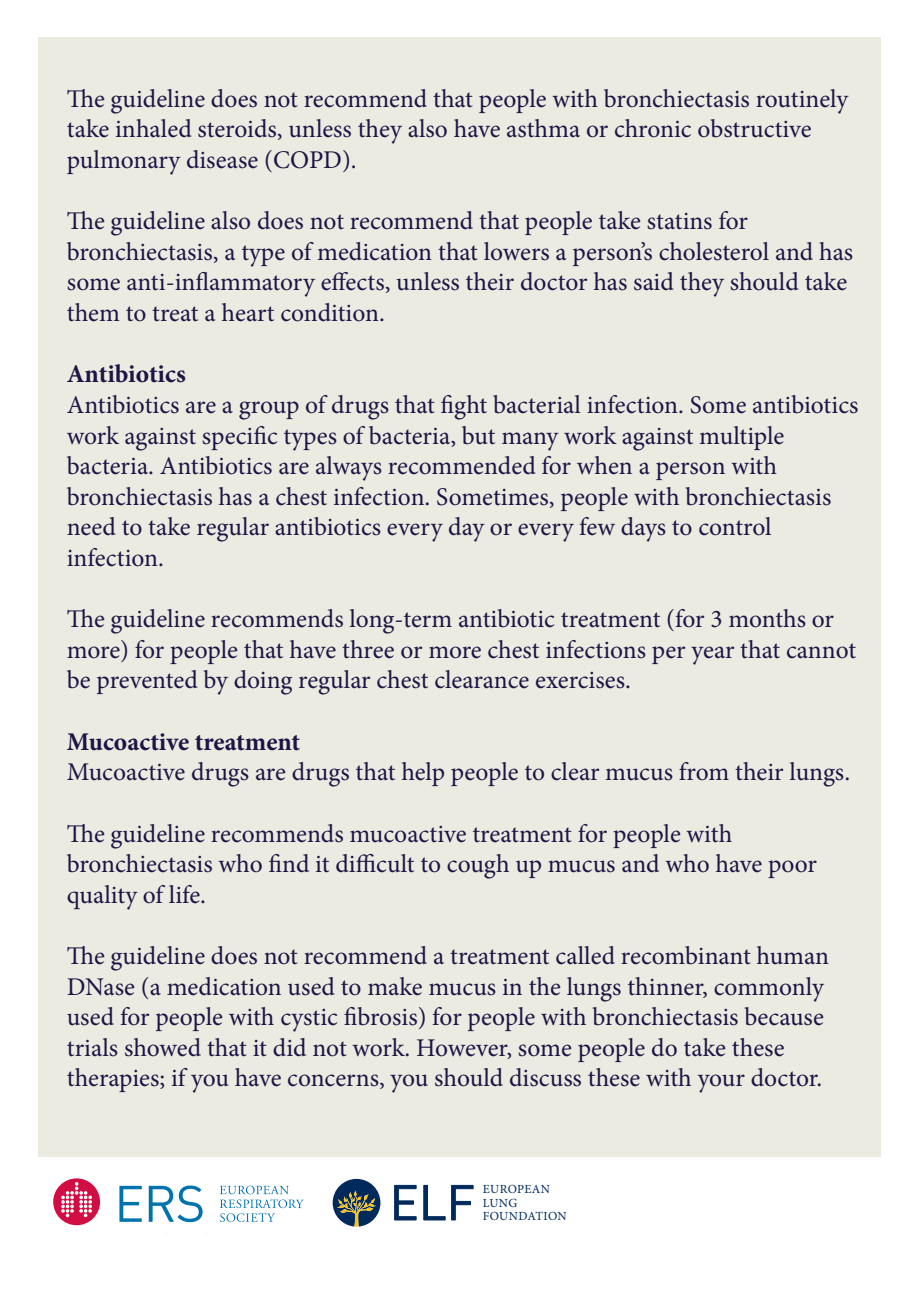
<style>
.page{position:relative;width:919px;height:1289px;background:#fff}
.page>*{position:absolute;margin:0;border:0;box-sizing:border-box;transform-origin:0 0}
.t1{font:25.5px/30.6px "Minion Pro";color:#1f1545}
.t2{font:700 25.5px "Minion Pro";letter-spacing:-.005em;color:#1f1545}
.t3{font:12.45px/13.4px "Minion Pro";letter-spacing:.025em;color:#00295c}
</style>
<div class="page">
<div style="left:38px;top:37px;width:842px;height:1119px;background:#ecebe2"></div>
<svg style="left:394px;top:1184px;width:22px;height:36px"></svg>
<svg style="left:423px;top:1184px;width:22px;height:36px"></svg>
<svg style="left:451px;top:1184px;width:22px;height:36px"></svg>
<svg style="left:332px;top:1178px;width:48px;height:48px"></svg>
<svg style="left:220px;top:1185px;width:83px;height:36px"></svg>
<svg style="left:119px;top:1185px;width:23px;height:36px"></svg>
<div style="left:53px;top:1178px;width:47px;height:47px;background:#d20d44;border-radius:50%"></div>
<svg style="left:61px;top:1182px;width:31px;height:35px"></svg>
<svg style="left:149px;top:1185px;width:53px;height:37px"></svg>
<p class="t1" style="left:67px;top:83px;width:782px">The guideline does not recommend that people with bronchiectasis routinely take inhaled steroids, unless they also have asthma or chronic obstructive pulmonary disease (COPD).</p>
<p class="t1" style="left:67px;top:206px;width:787px">The guideline also does not recommend that people take statins for bronchiectasis, a type of medication that lowers a person’s cholesterol and has some anti-inflammatory effects, unless their doctor has said they should take them to treat a heart condition.</p>
<p class="t2" style="left:67px;top:356px;width:120px">Antibiotics</p>
<p class="t1" style="left:67px;top:389px;width:793px">Antibiotics are a group of drugs that fight bacterial infection. Some antibiotics work against specific types of bacteria, but many work against multiple bacteria. Antibiotics are always recommended for when a person with bronchiectasis has a chest infection. Sometimes, people with bronchiectasis need to take regular antibiotics every day or every few days to control infection.</p>
<p class="t1" style="left:67px;top:604px;width:790px">The guideline recommends long-term antibiotic treatment (for 3 months or more) for people that have three or more chest infections per year that cannot be prevented by doing regular chest clearance exercises.</p>
<p class="t2" style="left:67px;top:723px;width:235px">Mucoactive treatment</p>
<p class="t1" style="left:67px;top:757px;width:784px">Mucoactive drugs are drugs that help people to clear mucus from their lungs.</p>
<p class="t1" style="left:67px;top:818px;width:751px">The guideline recommends mucoactive treatment for people with bronchiectasis who find it difficult to cough up mucus and who have poor quality of life.</p>
<p class="t1" style="left:67px;top:940px;width:763px">The guideline does not recommend a treatment called recombinant human DNase (a medication used to make mucus in the lungs thinner, commonly used for people with cystic fibrosis) for people with bronchiectasis because trials showed that it did not work. However, some people do take these therapies; if you have concerns, you should discuss these with your doctor.</p>
<p class="t3" style="left:483px;top:1182px;width:85px">EUROPEAN<br>LUNG<br>FOUNDATION</p>
</div>
